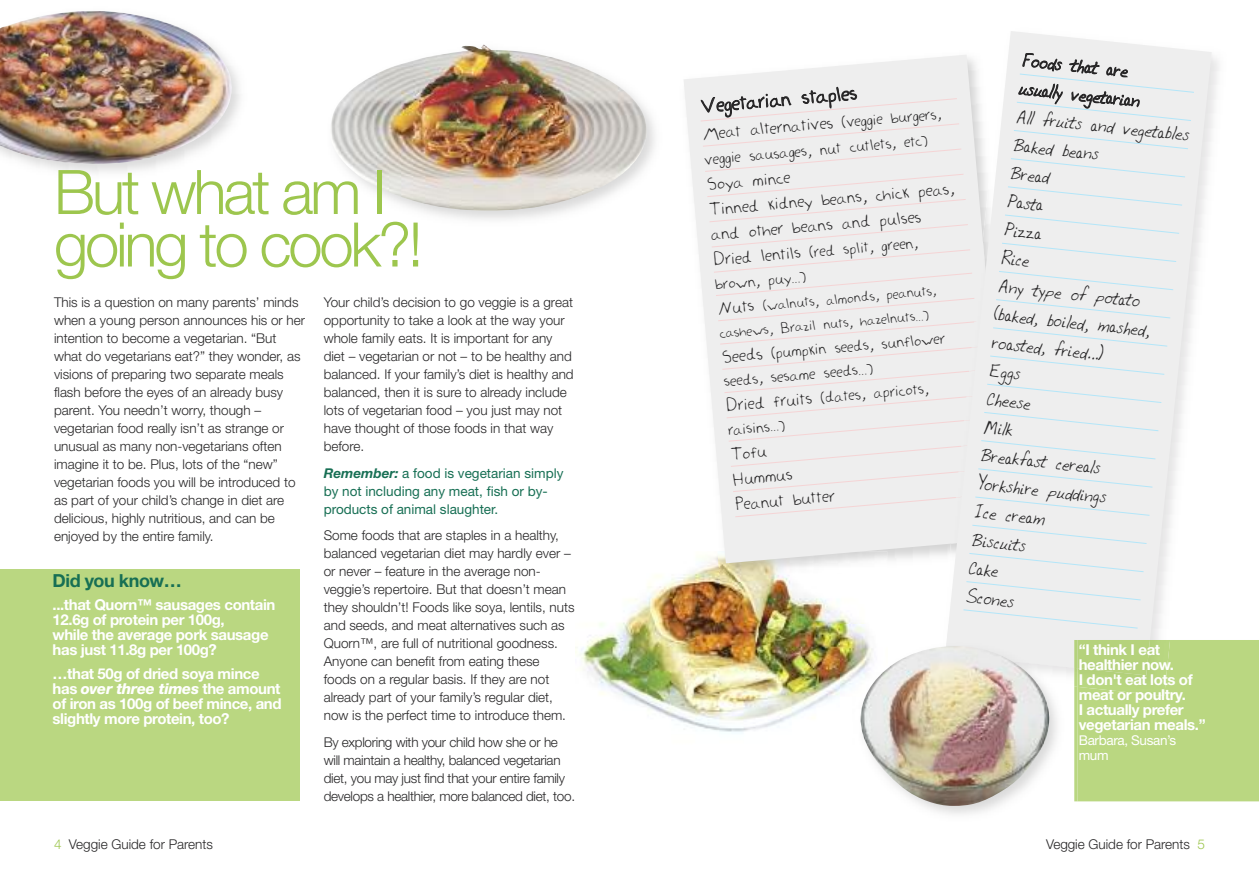
<style>
.page{position:relative;width:1259px;height:893px;background:#fff}
.page>*{position:absolute;margin:0;border:0;box-sizing:border-box;transform-origin:0 0}
.t1{font:300 61.5px/52.5px "Helvetica Neue";letter-spacing:-.05em;color:#9dc64e}
.t2{font:21px "Ambers Hand";color:#272627}
.t3{font:19.5px/28.3px "Beryls Hand";color:#272627}
.t4{font:18px/25.3px "Ambers Hand";color:#272627}
.t5{font:700 18px "Helvetica Neue";letter-spacing:-.025em;color:#176f54}
.t6{font:16.5px/24.3px "Ambers Hand";color:#272627}
.t7{font:700 15px/15px "Helvetica Neue";letter-spacing:-.025em;color:#fff}
.t8{font:15px/24px "Ambers Hand";color:#272627}
.t9{font:300 13.5px/18px "Helvetica Neue";color:#272627}
.t10{font:300 13.5px/18px "Helvetica Neue";letter-spacing:-.02em;color:#272627}
.t11{font:13.5px/18px "Helvetica Neue";color:#176f54}
.t12{font:13.5px/15px "Helvetica Neue";letter-spacing:-.025em;color:#fff}
.s1{font-weight:700;font-style:italic}
.s2{font-weight:800;font-style:italic}
.s3{font-size:16.5px}
.s4{font-size:18px}
.s5{color:#9dc64e}
</style>
<div class="page">
<img style="left:330px;top:44px;width:317px;height:167px">
<img style="left:0;top:11px;width:232px;height:153px">
<img style="left:576px;top:569px;width:288px;height:164px">
<img style="left:717px;top:563px;width:147px;height:21px">
<svg style="left:684px;top:57px;width:258px;height:506px;fill:#eee"></svg>
<div style="left:0;top:569px;width:300px;height:231px;background:#bad781"></div>
<svg style="left:945px;top:31px;width:266px;height:609px;fill:#eee"></svg>
<svg style="left:700px;top:74px;width:494px;height:443px;background:#ededee"></svg>
<svg style="left:972px;top:525px;width:174px;height:19px;background:#eaedee"></svg>
<svg style="left:969px;top:553px;width:174px;height:19px;background:#eaedee"></svg>
<svg style="left:966px;top:581px;width:174px;height:19px;background:#eaedee"></svg>
<svg style="left:963px;top:610px;width:174px;height:18px;background:#eaedee"></svg>
<img style="left:924px;top:695px;width:153px;height:119px">
<img style="left:840px;top:624px;width:29px;height:109px">
<div style="left:945px;top:624px;width:132px;height:44px;background:#eee"></div>
<img style="left:860px;top:643px;width:189px;height:163px">
<div style="left:1077px;top:640px;width:182px;height:161px;background:#bad781"></div>
<img style="left:1074px;top:640px;width:3px;height:161px">
<p class="t1" style="left:54px;top:172px;width:370px">But what am I going to cook?!</p>
<p class="t9" style="left:54px;top:295px;width:253px">This is a question on many parents’ minds when a young person announces his or her intention to become a vegetarian. “But what do vegetarians eat?” they wonder, as visions of preparing two separate meals flash before the eyes of an already busy parent. You needn’t worry, though – vegetarian food really isn’t as strange or unusual as many non-vegetarians often imagine it to be. Plus, lots of the “new” vegetarian foods you will be introduced to as part of your child’s change in diet are delicious, highly nutritious, and can be enjoyed by the entire family.</p>
<p class="t9" style="left:324px;top:295px;width:251px">Your child’s decision to go veggie is a great opportunity to take a look at the way your whole family eats. It is important for any diet – vegetarian or not – to be healthy and balanced. If your family’s diet is healthy and balanced, then it is sure to already include lots of vegetarian food – you just may not have thought of those foods in that way before.</p>
<p class="t11" style="left:324px;top:465px;width:241px"><span class="s1">Remember:</span> a food is vegetarian simply by not including any meat, fish or by&shy;products of animal slaughter.</p>
<p class="t9" style="left:324px;top:528px;width:252px">Some foods that are staples in a healthy, balanced vegetarian diet may hardly ever – or never – feature in the average non&shy;veggie’s repertoire. But that doesn’t mean they shouldn’t! Foods like soya, lentils, nuts and seeds, and meat alternatives such as Quorn™, are full of nutritional goodness.<br>Anyone can benefit from eating these foods on a regular basis. If they are not already part of your family’s regular diet, now is the perfect time to introduce them.</p>
<p class="t10" style="left:324px;top:734px;width:253px">By exploring with your child how she or he will maintain a healthy, balanced vegetarian diet, you may just find that your entire family develops a healthier, more balanced diet, too.</p>
<p class="t5" style="left:53px;top:574px;width:131px">Did you know…</p>
<p class="t7" style="left:53px;top:599px;width:224px">...that Quorn™ sausages contain<br>12.6g of protein per 100g,<br>while the average pork sausage has just 11.8g per 100g?</p>
<p class="t7" style="left:53px;top:667px;width:230px">…that 50g of dried soya mince has <span class="s2">over three times</span> the amount of iron as 100g of beef mince, and slightly more protein, too?</p>
<p class="t2" style="left:699px;top:98px;width:159px;rotate:-5deg">Vegetarian staples</p>
<p class="t4" style="left:701px;top:123px;width:241px;rotate:-5deg">Meat alternatives <span class="s3">(veggie burgers,</span></p>
<p class="t6" style="left:703px;top:149px;width:225px;rotate:-5deg">veggie sausages, nut cutlets, etc)</p>
<p class="t4" style="left:705px;top:174px;width:247px;rotate:-5deg">Soya mince<br>Tinned kidney beans, chick peas, and other beans and pulses</p>
<p class="t6" style="left:712px;top:250px;width:206px;rotate:-5deg"><span class="s4">Dried lentils</span> (red split, green, brown, puy…)</p>
<p class="t8" style="left:716px;top:299px;width:221px;rotate:-5deg"><span class="s4">Nuts</span> (walnuts, almonds, peanuts, cashews, Brazil nuts, hazelnuts…)</p>
<p class="t6" style="left:720px;top:347px;width:226px;rotate:-5deg"><span class="s4">Seeds</span> (pumpkin seeds, sunflower seeds, sesame seeds…)<br><span class="s4">Dried fruits</span> (dates, apricots, raisins…)</p>
<p class="t4" style="left:729px;top:444px;width:102px;rotate:-5deg">Tofu<br>Hummus<br>Peanut butter</p>
<p class="t3" style="left:1023px;top:45px;width:176px;rotate:6deg">Foods that are<br>usually vegetarian<br>All fruits and vegetables<br>Baked beans<br>Bread<br>Pasta<br>Pizza<br>Rice<br>Any type of potato (baked, boiled, mashed, roasted, fried...)<br>Eggs<br>Cheese<br>Milk<br>Breakfast cereals<br>Yorkshire puddings<br>Ice cream<br>Biscuits<br>Cake<br>Scones</p>
<p class="t7" style="left:1078px;top:644px;width:128px">“I think I eat healthier now.<br>I don't eat lots of meat or poultry.<br>I actually prefer vegetarian meals.”</p>
<p class="t12" style="left:1078px;top:734px;width:99px">Barbara, Susan’s mum</p>
<p class="t9" style="left:54px;top:836px;width:160px"><span class="s5">4</span> Veggie Guide for Parents</p>
<p class="t9" style="left:1046px;top:836px;width:160px">Veggie Guide for Parents <span class="s5">5</span></p>
</div>
